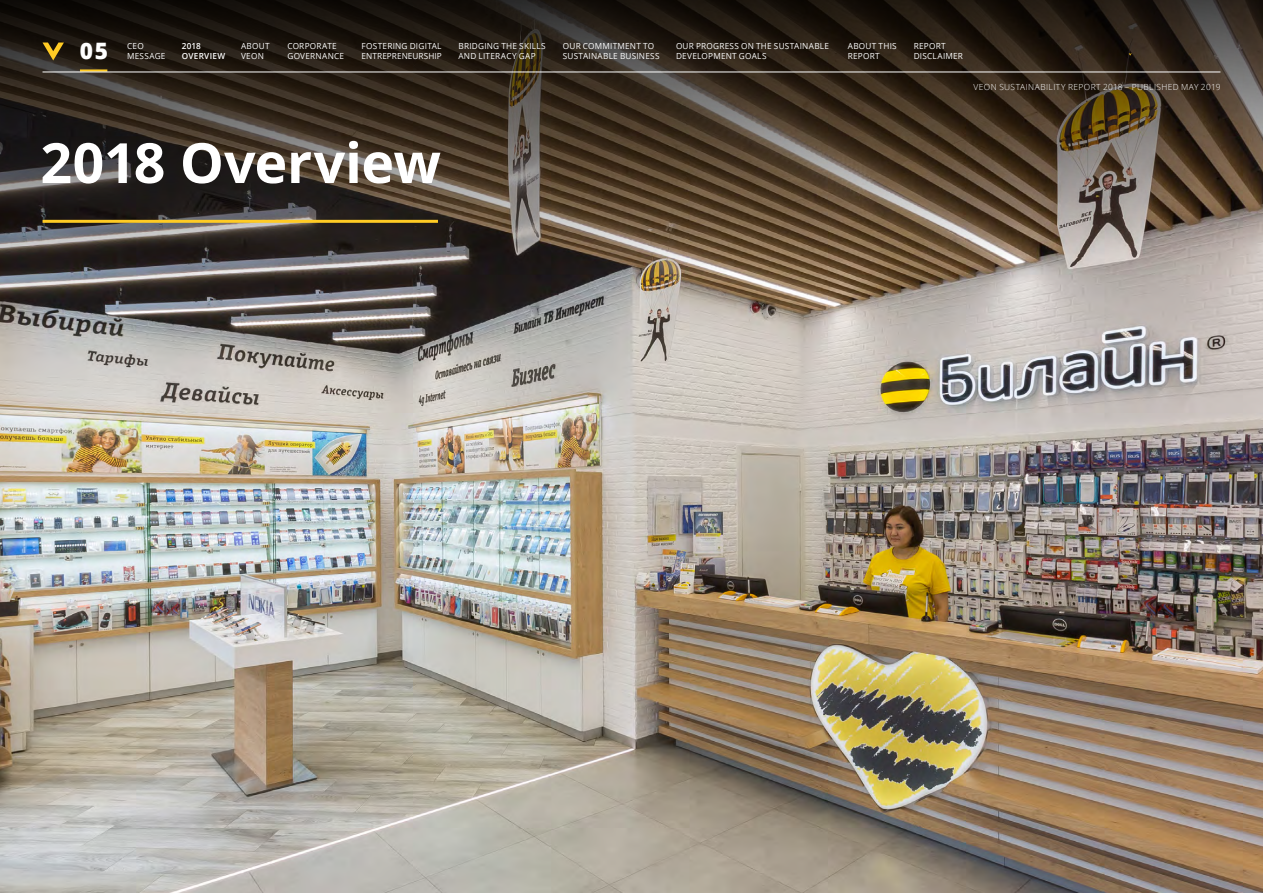
<style>
.page{position:relative;width:1263px;height:893px;background:#fff}
.page>*{position:absolute;margin:0;border:0;box-sizing:border-box;transform-origin:0 0}
.t1{font:700 55.5px "Open Sans";letter-spacing:-.005em;color:#fff}
.t2{font:800 22.65px "Open Sans";color:#fff}
.t3{font:8.4px/9.6px "Open Sans";letter-spacing:.03em;color:#fff}
.t4{font:300 8.4px "Open Sans";letter-spacing:.045em;color:#fff}
.t5{font:600 8.4px/9.6px "Open Sans";letter-spacing:.025em;color:#fff}
</style>
<div class="page">
<img style="left:0;top:342px;width:1263px;height:551px">
<svg style="left:0;top:0;width:1263px;height:342px;background:#554b41"></svg>
<hr style="left:43px;top:220px;width:395px;height:3px;background:#ffcb24">
<svg style="left:43px;top:43px;width:21px;height:17px"></svg>
<hr style="left:80px;top:69px;width:27px;height:3px;background:#ffcb24">
<hr style="left:43px;top:72px;width:1177px;height:1px;background:#fff">
<h2 class="t2" style="left:80px;top:33px;width:30px">05</h2>
<p class="t3" style="left:848px;top:50px;width:33px">REPORT</p>
<p class="t3" style="left:127px;top:41px;width:40px">CEO<br>MESSAGE</p>
<p class="t3" style="left:241px;top:41px;width:30px">ABOUT<br>VEON</p>
<p class="t3" style="left:287px;top:41px;width:58px">CORPORATE<br>GOVERNANCE</p>
<p class="t5" style="left:182px;top:41px;width:45px">2018<br>OVERVIEW</p>
<p class="t3" style="left:362px;top:41px;width:82px">FOSTERING DIGITAL<br>ENTREPRENEURSHIP</p>
<p class="t3" style="left:563px;top:41px;width:98px">OUR COMMITMENT TO<br>SUSTAINABLE BUSINESS</p>
<p class="t3" style="left:914px;top:41px;width:51px">REPORT<br>DISCLAIMER</p>
<p class="t3" style="left:458px;top:41px;width:89px">BRIDGING THE SKILLS<br>AND LITERACY GAP</p>
<p class="t3" style="left:676px;top:41px;width:155px">OUR PROGRESS ON THE SUSTAINABLE<br>DEVELOPMENT GOALS</p>
<p class="t3" style="left:848px;top:41px;width:50px">ABOUT THIS</p>
<p class="t4" style="left:973px;top:81px;width:248px">VEON SUSTAINABILITY REPORT 2018 – PUBLISHED MAY 2019</p>
<h1 class="t1" style="left:40px;top:124px;width:402px">2018 Overview</h1>
</div>
